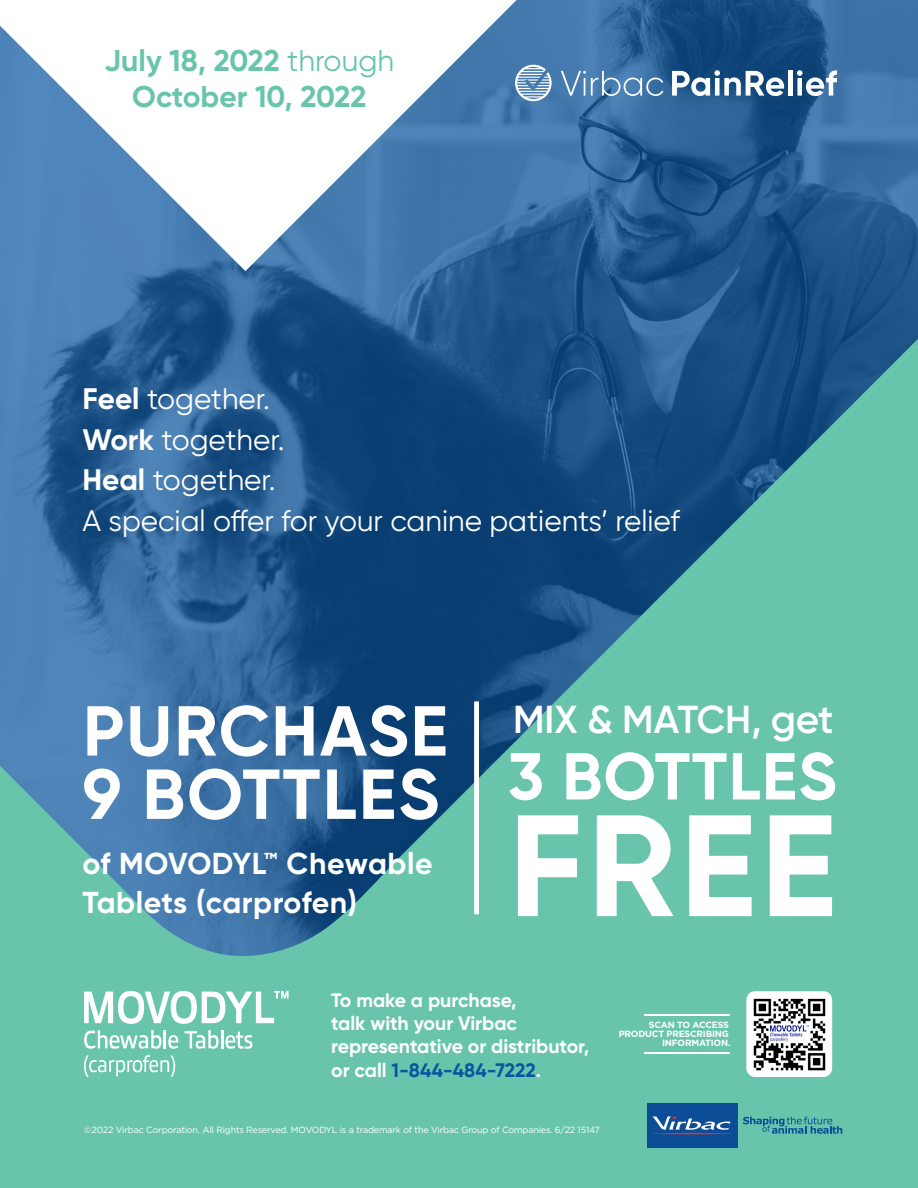
<style>
.page{position:relative;width:918px;height:1188px;background:#fff}
.page>*{position:absolute;margin:0;border:0;box-sizing:border-box;transform-origin:0 0}
.t1{font:700 144px "Gilroy";color:#fff}
.t2{font:700 70.5px "Gilroy";letter-spacing:.025em;color:#fff}
.t3{font:700 66.15px "Gilroy";letter-spacing:.02em;color:#fff}
.t4{font:600 39px "Gilroy";letter-spacing:-.005em;color:#fff}
.t5{font:700 30.3px "Gilroy";letter-spacing:.02em;color:#fff}
.t6{font:700 30px "Gilroy";color:#68c5ac}
.t7{font:29.7px "Gilroy";color:#fff}
.t8{font:700 19.5px/23.4px "Gilroy";color:#fff}
.t9{font:700 19.5px "Gilroy";color:#0a55a0}
.t10{font:9px "Gotham";letter-spacing:-.02em;color:#fff}
.t11{font:700 9px/9px "Gotham";letter-spacing:-.02em;color:#fff;text-align:right}
.s1{font-weight:400}
.s2{font-weight:700}
.s3{font-size:40.2px}
.s4{color:#fff}
</style>
<div class="page">
<div style="left:0;top:284px;width:918px;height:904px;background:#68c5ac"></div>
<img style="left:0;top:0;width:918px;height:956px">
<svg style="left:672px;top:70px;width:112px;height:26px"></svg>
<div style="left:788px;top:70px;width:5px;height:26px;background:#fff"></div>
<svg style="left:797px;top:70px;width:40px;height:26px"></svg>
<svg style="left:561px;top:71px;width:102px;height:25px;background:#6792bc"></svg>
<svg style="left:515px;top:65px;width:37px;height:36px"></svg>
<svg style="left:84px;top:991px;width:205px;height:33px"></svg>
<svg style="left:84px;top:1055px;width:91px;height:22px"></svg>
<svg style="left:84px;top:1030px;width:94px;height:19px"></svg>
<svg style="left:185px;top:1030px;width:67px;height:19px"></svg>
<div style="left:647px;top:1104px;width:91px;height:44px;background:#0b4e97"></div>
<hr style="left:652px;top:1133px;width:80px;height:1px;background:#ee2e22;border-radius:50%">
<svg style="left:652px;top:1117px;width:78px;height:13px"></svg>
<svg style="left:743px;top:1117px;width:99px;height:17px"></svg>
<div style="left:474px;top:701px;width:5px;height:213px;background:#fff"></div>
<img style="left:746px;top:991px;width:86px;height:86px">
<hr style="left:644px;top:1052px;width:85px;height:1px;background:#fff">
<hr style="left:644px;top:1014px;width:85px;height:2px;background:#fff">
<p class="t6" style="left:104px;top:41px;width:292px">July 18, 2022 <span class="s1">through</span></p>
<p class="t6" style="left:132px;top:77px;width:236px">October 10, 2022</p>
<p class="t7" style="left:82px;top:381px;width:189px"><span class="s2">Feel</span> together.</p>
<p class="t7" style="left:82px;top:421px;width:204px"><span class="s2">Work</span> together.</p>
<p class="t7" style="left:82px;top:462px;width:195px"><span class="s2">Heal</span> together.</p>
<p class="t7" style="left:82px;top:502px;width:599px">A special offer for your canine patients’ relief</p>
<p class="t2" style="left:83px;top:687px;width:366px">PURCHASE</p>
<p class="t2" style="left:82px;top:750px;width:358px">9 BOTTLES</p>
<p class="t5" style="left:82px;top:845px;width:352px">of MOVODYL™ Chewable</p>
<p class="t5" style="left:82px;top:883px;width:276px">Tablets (carprofen)</p>
<p class="t4" style="left:513px;top:696px;width:322px">MIX &amp; MATCH<span class="s3">, get</span></p>
<p class="t3" style="left:508px;top:735px;width:331px">3 BOTTLES</p>
<p class="t1" style="left:509px;top:776px;width:330px">FREE</p>
<p class="t8" style="left:331px;top:988px;width:187px">To make a purchase, talk with your Virbac</p>
<p class="t8" style="left:331px;top:1035px;width:260px">representative or distributor,</p>
<p class="t9" style="left:331px;top:1058px;width:211px"><span class="s4">or call</span> 1-844-484-7222<span class="s4">.</span></p>
<p class="t10" style="left:84px;top:1124px;width:517px">©2022 Virbac Corporation. All Rights Reserved. MOVODYL is a trademark of the Virbac Group of Companies. 6/22 15147</p>
<p class="t11" style="left:619px;top:1021px;width:113px">SCAN TO ACCESS<br>PRODUCT PRESCRIBING<br>INFORMATION.</p>
</div>
